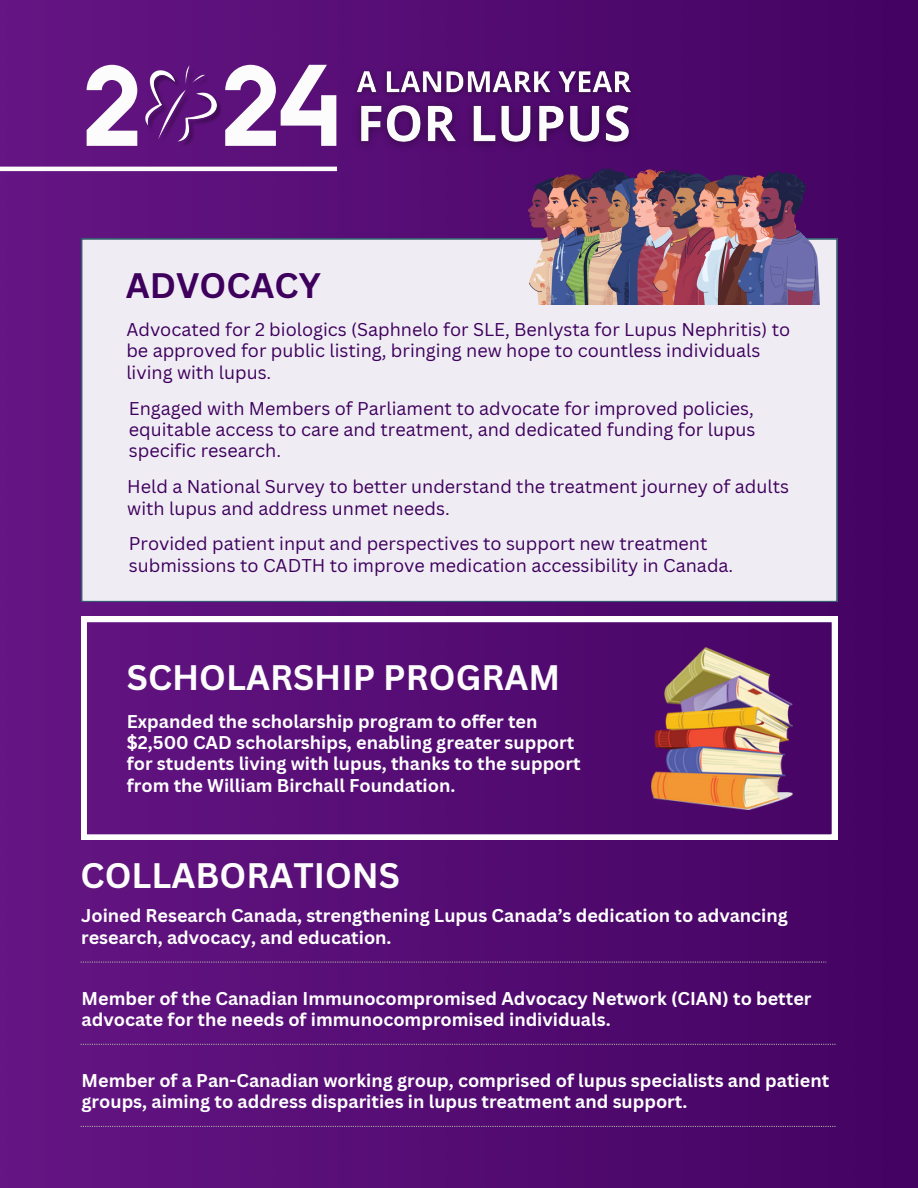
<style>
.page{position:relative;width:918px;height:1188px;background:#fff}
.page>*{position:absolute;margin:0;border:0;box-sizing:border-box;transform-origin:0 0}
.t1{font:700 34.5px "Canva Sans";color:#fcfcfc}
.t2{font:700 34.5px "Canva Sans";color:#3e005c}
.t3{font:700 18px/21.3px "Canva Sans";color:#fff}
.t4{font:18px/21.3px "Canva Sans";color:#3e005c}
</style>
<div class="page">
<img style="left:0;top:0;width:918px;height:1188px">
<img style="left:142px;top:65px;width:79px;height:81px">
<svg style="left:87px;top:65px;width:50px;height:81px"></svg>
<svg style="left:225px;top:65px;width:111px;height:81px"></svg>
<svg style="left:81px;top:617px;width:756px;height:223px;background:#63207f"></svg>
<img style="left:652px;top:647px;width:140px;height:162px">
<svg style="left:81px;top:962px;width:745px;height:1px"></svg>
<svg style="left:81px;top:1044px;width:756px;height:1px"></svg>
<svg style="left:81px;top:1126px;width:756px;height:1px"></svg>
<div style="left:81px;top:239px;width:756px;height:363px;background:#efecf4"></div>
<hr style="left:0;top:167px;width:337px;height:4px;background:#fcfcfc">
<img style="left:349px;top:61px;width:293px;height:27px">
<img style="left:348px;top:88px;width:294px;height:70px">
<img style="left:529px;top:169px;width:291px;height:136px">
<p class="t2" style="left:126px;top:261px;width:196px">ADVOCACY</p>
<h2 class="t4" style="left:126px;top:318px;width:665px">Advocated for 2 biologics (Saphnelo for SLE, Benlysta for Lupus Nephritis) to be approved for public listing, bringing new hope to countless individuals living with lupus.</h2>
<p class="t4" style="left:129px;top:397px;width:628px;text-align:justify">Engaged with Members of Parliament to advocate for improved policies, equitable access to care and treatment, and dedicated funding for lupus specific research.</p>
<p class="t4" style="left:127px;top:476px;width:663px">Held a National Survey to better understand the treatment journey of adults with lupus and address unmet needs.</p>
<p class="t4" style="left:129px;top:533px;width:606px">Provided patient input and perspectives to support new treatment submissions to CADTH to improve medication accessibility in Canada.</p>
<p class="t1" style="left:127px;top:653px;width:435px">SCHOLARSHIP PROGRAM</p>
<p class="t3" style="left:127px;top:710px;width:455px">Expanded the scholarship program to offer ten $2,500 CAD scholarships, enabling greater support for students living with lupus, thanks to the support from the William Birchall Foundation.</p>
<p class="t1" style="left:81px;top:851px;width:321px">COLLABORATIONS</p>
<p class="t3" style="left:81px;top:905px;width:708px">Joined Research Canada, strengthening Lupus Canada’s dedication to advancing research, advocacy, and education.</p>
<p class="t3" style="left:82px;top:987px;width:731px">Member of the Canadian Immunocompromised Advocacy Network (CIAN) to better advocate for the needs of immunocompromised individuals.</p>
<p class="t3" style="left:82px;top:1069px;width:749px">Member of a Pan-Canadian working group, comprised of lupus specialists and patient groups, aiming to address disparities in lupus treatment and support.</p>
</div>
